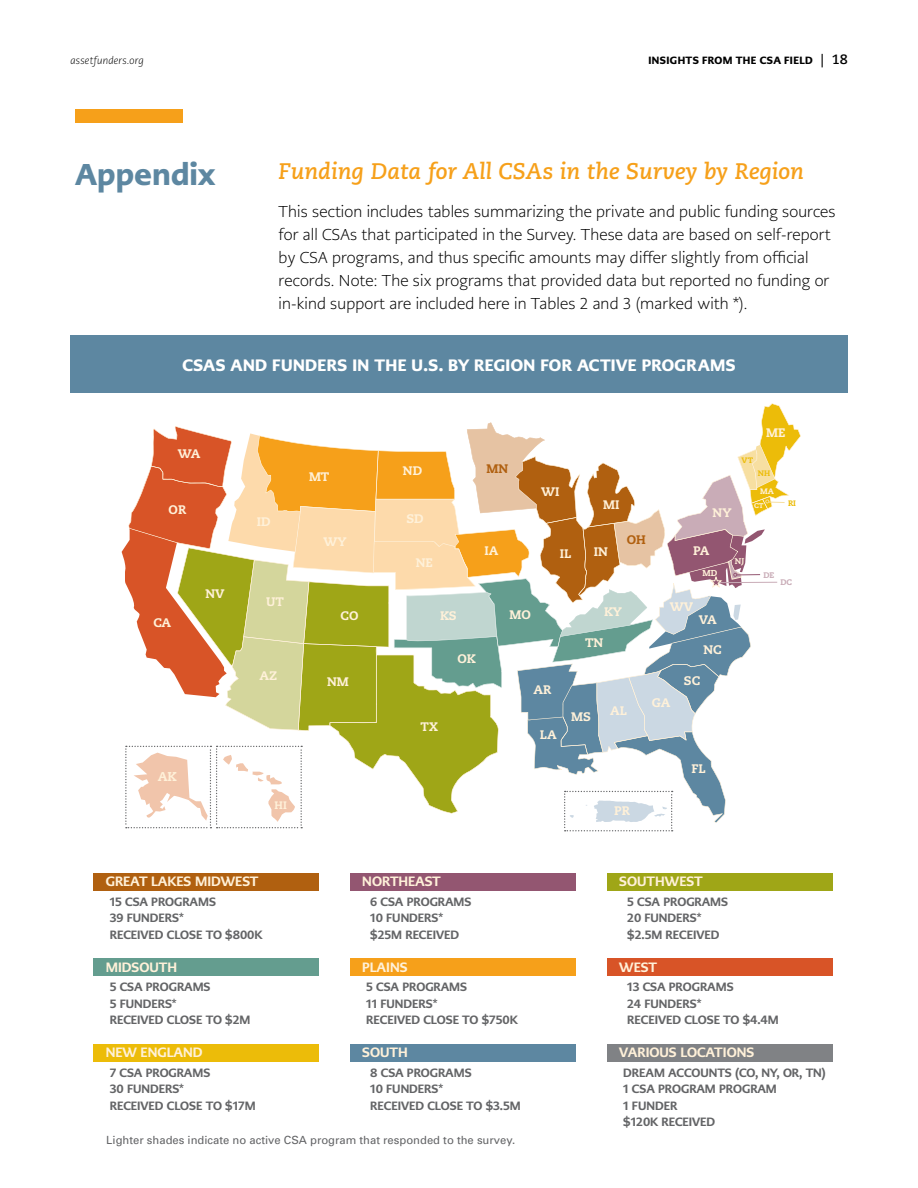
<style>
.page{position:relative;width:918px;height:1188px;background:#fff}
.page>*{position:absolute;margin:0;border:0;box-sizing:border-box;transform-origin:0 0}
.t1{font:900 30px "PMN Caecilia Sans Head";letter-spacing:.02em;color:#5d87a1}
.t2{font:italic 700 22.5px "Caecilia";color:#f6a01a}
.t3{font:900 16.5px "PMN Caecilia Sans Head";letter-spacing:.025em;color:#fff}
.t4{font:300 15.75px/23.1px "PMN Caecilia Sans Head";letter-spacing:.01em;color:#000}
.t5{font:800 13.5px "PMN Caecilia Sans Head";color:#fff1d9}
.t6{font:800 12.75px "Caecilia";color:#fff1d9}
.t7{font:800 12.45px "Caecilia";color:#fff1d9}
.t8{font:800 12.45px "Caecilia";color:#b06010}
.t9{font:800 12px/16.5px "PMN Caecilia Sans Head";color:#636466}
.t10{font:11.25px "Univers";color:#636466}
.t11{font:800 10.8px "Caecilia";color:#fff1d9}
.t12{font:900 10.5px "PMN Caecilia Sans Head";letter-spacing:.035em;color:#000}
.t13{font:italic 300 10.5px "PMN Caecilia Sans Head";letter-spacing:.03em;color:#000}
.t14{font:800 8.55px "Caecilia";color:#fff1d9}
.t15{font:800 8.25px "Caecilia";color:#fff1d9}
.t16{font:800 8.1px "Caecilia";color:#c9acb7}
.t17{font:800 7.95px "Caecilia";color:#ecbc09}
.t18{font:800 7.95px "Caecilia";color:#fff1d9}
.t19{font:800 7.05px "Caecilia";color:#fff1d9}
.s1{font-family:"Caecilia";font-weight:700;font-size:13.5px}
</style>
<div class="page">
<div style="left:70px;top:336px;width:778px;height:57px;background:#5d87a1"></div>
<div style="left:350px;top:1044px;width:226px;height:18px;background:#5d87a1"></div>
<div style="left:94px;top:873px;width:225px;height:17px;background:#b06010"></div>
<div style="left:608px;top:873px;width:225px;height:17px;background:#9fa617"></div>
<div style="left:608px;top:958px;width:225px;height:18px;background:#d85427"></div>
<div style="left:608px;top:1044px;width:225px;height:18px;background:#808285"></div>
<div style="left:350px;top:873px;width:226px;height:17px;background:#935671"></div>
<div style="left:350px;top:958px;width:226px;height:18px;background:#f6a01a"></div>
<div style="left:94px;top:958px;width:225px;height:18px;background:#649d8f"></div>
<div style="left:94px;top:1044px;width:225px;height:18px;background:#ecbc09"></div>
<div style="left:75px;top:109px;width:108px;height:14px;background:#f6a01a"></div>
<svg style="left:122px;top:403px;width:679px;height:428px"></svg>
<p class="t13" style="left:70px;top:54px;width:75px">assetfunders.org</p>
<p class="t12" style="left:648px;top:53px;width:201px">INSIGHTS FROM THE CSA FIELD <span class="s1">| 18</span></p>
<h1 class="t1" style="left:75px;top:154px;width:142px">Appendix</h1>
<h2 class="t2" style="left:279px;top:158px;width:527px">Funding Data for All CSAs in the Survey by Region</h2>
<p class="t4" style="left:279px;top:200px;width:559px">This section includes tables summarizing the private and public funding sources for all CSAs that participated in the Survey. These data are based on self-report by CSA programs, and thus specific amounts may differ slightly from official records. Note: The six programs that provided data but reported no funding or in-kind support are included here in Tables 2 and 3 (marked with *).</p>
<h3 class="t3" style="left:182px;top:354px;width:555px">CSAS AND FUNDERS IN THE U.S. BY REGION FOR ACTIVE PROGRAMS</h3>
<p class="t7" style="left:766px;top:425px;width:21px">ME</p>
<p class="t7" style="left:178px;top:446px;width:24px">WA</p>
<p class="t7" style="left:169px;top:502px;width:19px">OR</p>
<p class="t7" style="left:153px;top:615px;width:19px">CA</p>
<p class="t7" style="left:205px;top:586px;width:21px">NV</p>
<p class="t7" style="left:257px;top:514px;width:15px">ID</p>
<p class="t7" style="left:266px;top:594px;width:19px">UT</p>
<p class="t7" style="left:259px;top:668px;width:19px">AZ</p>
<p class="t7" style="left:309px;top:469px;width:22px">MT</p>
<p class="t7" style="left:324px;top:534px;width:25px">WY</p>
<p class="t7" style="left:341px;top:607px;width:19px">CO</p>
<p class="t7" style="left:327px;top:674px;width:23px">NM</p>
<p class="t6" style="left:158px;top:769px;width:21px">AK</p>
<p class="t11" style="left:275px;top:798px;width:14px">HI</p>
<p class="t7" style="left:403px;top:463px;width:21px">ND</p>
<p class="t7" style="left:406px;top:511px;width:19px">SD</p>
<p class="t7" style="left:416px;top:555px;width:19px">NE</p>
<p class="t8" style="left:486px;top:461px;width:23px">MN</p>
<p class="t7" style="left:484px;top:543px;width:16px">IA</p>
<p class="t7" style="left:541px;top:484px;width:20px">WI</p>
<p class="t7" style="left:560px;top:546px;width:13px">IL</p>
<p class="t7" style="left:603px;top:497px;width:18px">MI</p>
<p class="t7" style="left:594px;top:544px;width:16px">IN</p>
<p class="t8" style="left:627px;top:532px;width:21px">OH</p>
<p class="t7" style="left:440px;top:608px;width:18px">KS</p>
<p class="t7" style="left:510px;top:607px;width:23px">MO</p>
<p class="t7" style="left:457px;top:651px;width:20px">OK</p>
<p class="t7" style="left:534px;top:682px;width:19px">AR</p>
<p class="t7" style="left:604px;top:604px;width:20px">KY</p>
<p class="t7" style="left:585px;top:635px;width:20px">TN</p>
<p class="t17" style="left:742px;top:455px;width:13px">VT</p>
<p class="t7" style="left:713px;top:505px;width:21px">NY</p>
<p class="t17" style="left:758px;top:469px;width:14px">NH</p>
<p class="t18" style="left:760px;top:486px;width:15px">MA</p>
<p class="t19" style="left:754px;top:501px;width:11px">CT</p>
<p class="t17" style="left:788px;top:499px;width:9px">RI</p>
<p class="t7" style="left:693px;top:543px;width:18px">PA</p>
<p class="t14" style="left:703px;top:568px;width:16px">MD</p>
<p class="t7" style="left:670px;top:599px;width:25px">WV</p>
<p class="t7" style="left:699px;top:612px;width:20px">VA</p>
<p class="t7" style="left:703px;top:642px;width:20px">NC</p>
<p class="t7" style="left:684px;top:673px;width:18px">SC</p>
<p class="t15" style="left:735px;top:556px;width:11px">NJ</p>
<p class="t16" style="left:763px;top:570px;width:12px">DE</p>
<p class="t16" style="left:780px;top:577px;width:13px">DC</p>
<p class="t7" style="left:421px;top:719px;width:19px">TX</p>
<p class="t7" style="left:540px;top:727px;width:18px">LA</p>
<p class="t7" style="left:571px;top:708px;width:21px">MS</p>
<p class="t7" style="left:610px;top:703px;width:18px">AL</p>
<p class="t7" style="left:614px;top:803px;width:17px">PR</p>
<p class="t7" style="left:652px;top:695px;width:20px">GA</p>
<p class="t7" style="left:692px;top:761px;width:16px">FL</p>
<p class="t5" style="left:106px;top:873px;width:154px">GREAT LAKES MIDWEST</p>
<p class="t9" style="left:110px;top:893px;width:154px">15 CSA PROGRAMS<br>39 FUNDERS*<br>RECEIVED CLOSE TO $800K</p>
<p class="t5" style="left:106px;top:958px;width:73px">MIDSOUTH</p>
<p class="t9" style="left:110px;top:979px;width:142px">5 CSA PROGRAMS<br>5 FUNDERS*<br>RECEIVED CLOSE TO $2M</p>
<p class="t5" style="left:106px;top:1044px;width:98px">NEW ENGLAND</p>
<p class="t9" style="left:110px;top:1064px;width:147px">7 CSA PROGRAMS<br>30 FUNDERS*<br>RECEIVED CLOSE TO $17M</p>
<p class="t5" style="left:362px;top:873px;width:80px">NORTHEAST</p>
<p class="t9" style="left:370px;top:893px;width:103px">6 CSA PROGRAMS<br>10 FUNDERS* $25M RECEIVED</p>
<p class="t5" style="left:362px;top:958px;width:47px">PLAINS</p>
<p class="t9" style="left:366px;top:979px;width:153px">5 CSA PROGRAMS<br>11 FUNDERS*<br>RECEIVED CLOSE TO $750K</p>
<p class="t5" style="left:362px;top:1044px;width:47px">SOUTH</p>
<p class="t9" style="left:370px;top:1064px;width:152px">8 CSA PROGRAMS<br>10 FUNDERS*<br>RECEIVED CLOSE TO $3.5M</p>
<p class="t5" style="left:619px;top:873px;width:85px">SOUTHWEST</p>
<p class="t9" style="left:627px;top:893px;width:102px">5 CSA PROGRAMS<br>20 FUNDERS* $2.5M RECEIVED</p>
<p class="t5" style="left:619px;top:958px;width:39px">WEST</p>
<p class="t9" style="left:627px;top:979px;width:153px">13 CSA PROGRAMS<br>24 FUNDERS*<br>RECEIVED CLOSE TO $4.4M</p>
<p class="t5" style="left:619px;top:1044px;width:136px">VARIOUS LOCATIONS</p>
<p class="t9" style="left:623px;top:1064px;width:204px">DREAM ACCOUNTS (CO, NY, OR, TN)<br>1 CSA PROGRAM PROGRAM<br>1 FUNDER<br>$120K RECEIVED</p>
<p class="t10" style="left:106px;top:1134px;width:410px">Lighter shades indicate no active CSA program that responded to the survey.</p>
</div>
